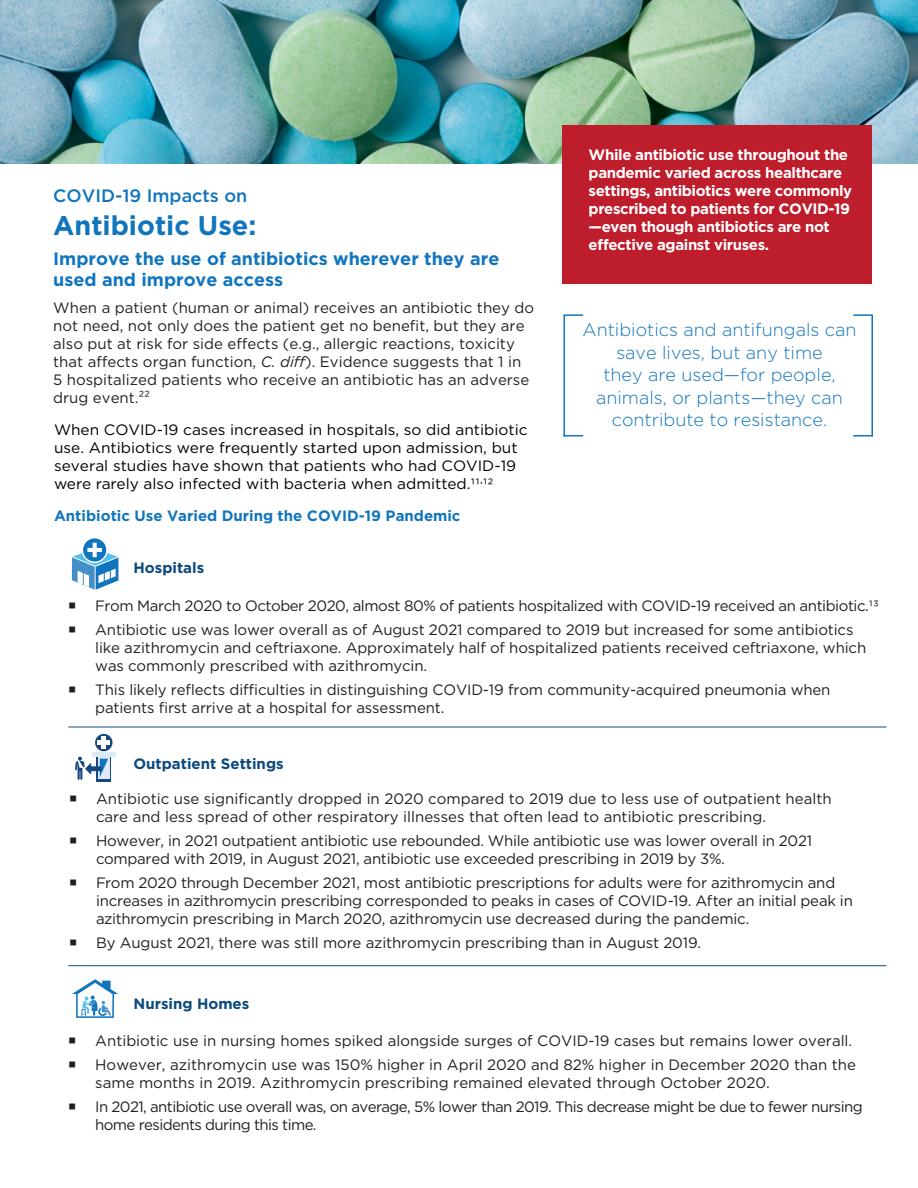
<style>
.page{position:relative;width:918px;height:1188px;background:#fff}
.page>*{position:absolute;margin:0;border:0;box-sizing:border-box;transform-origin:0 0}
.t1{font:700 27px "Gotham";color:#1175be}
.t2{font:300 18px/22.5px "Gotham";color:#1175be;text-align:center}
.t3{font:700 18px/21px "Gotham";color:#1175be}
.t4{font:500 18px "Gotham";color:#1175be}
.t5{font:15px/18px "Gotham";letter-spacing:-.01em;color:#231f20}
.t6{font:15px/18px "Gotham";color:#040101}
.t7{font:700 15px/18px "Gotham";letter-spacing:-.025em;color:#fff}
.t8{font:15px/18px "Gotham";letter-spacing:-.04em;color:#231f20}
.t9{font:15px "Gotham";letter-spacing:-.03em;color:#231f20}
.t10{font:700 15px "Gotham";color:#1175be}
.t11{font:700 15px "Gotham";color:#0b497c}
.s1{font-style:italic}
</style>
<div class="page">
<img style="left:0;top:0;width:918px;height:163px">
<div style="left:562px;top:125px;width:310px;height:159px;background:#be1d2c"></div>
<hr style="left:68px;top:965px;width:818px;height:1px;background:#17487a">
<hr style="left:68px;top:727px;width:818px;height:1px;background:#17487a">
<svg style="left:72px;top:538px;width:46px;height:52px"></svg>
<div style="left:97px;top:756px;width:14px;height:26px;background:#16477e"></div>
<svg style="left:95px;top:734px;width:18px;height:17px"></svg>
<hr style="left:102px;top:736px;width:4px;height:13px;background:#fff">
<div style="left:97px;top:740px;width:13px;height:5px;background:#fff"></div>
<hr style="left:92px;top:752px;width:23px;height:4px;background:#dceaf5">
<div style="left:98px;top:757px;width:12px;height:22px;background:#dceaf5"></div>
<svg style="left:75px;top:757px;width:33px;height:23px"></svg>
<svg style="left:72px;top:979px;width:46px;height:39px"></svg>
<hr style="left:563px;top:315px;width:2px;height:121px;background:#1175be">
<hr style="left:872px;top:315px;width:1px;height:121px;background:#1175be">
<hr style="left:563px;top:314px;width:20px;height:2px;background:#1175be">
<hr style="left:853px;top:314px;width:20px;height:2px;background:#1175be">
<svg style="left:563px;top:435px;width:20px;height:1px"></svg>
<svg style="left:853px;top:435px;width:19px;height:1px"></svg>
<p class="t4" style="left:53px;top:184px;width:196px">COVID-19 Impacts on</p>
<p class="t1" style="left:53px;top:207px;width:205px">Antibiotic Use:</p>
<p class="t3" style="left:53px;top:248px;width:448px">Improve the use of antibiotics wherever they are used and improve access</p>
<p class="t5" style="left:53px;top:299px;width:482px">When a patient (human or animal) receives an antibiotic they do not need, not only does the patient get no benefit, but they are also put at risk for side effects (e.g., allergic reactions, toxicity that affects organ function, <span class="s1">C. diff</span>). Evidence suggests that 1 in 5 hospitalized patients who receive an antibiotic has an adverse drug event.²²</p>
<p class="t6" style="left:54px;top:420px;width:475px">When COVID-19 cases increased in hospitals, so did antibiotic use. Antibiotics were frequently started upon admission, but several studies have shown that patients who had COVID-19 were rarely also infected with bacteria when admitted.11<sup>,</sup>12</p>
<p class="t10" style="left:54px;top:506px;width:408px">Antibiotic Use Varied During the COVID-19 Pandemic</p>
<p class="t11" style="left:134px;top:557px;width:72px">Hospitals</p>
<p class="t7" style="left:589px;top:146px;width:265px">While antibiotic use throughout the pandemic varied across healthcare settings, antibiotics were commonly prescribed to patients for COVID-19 —even though antibiotics are not effective against viruses.</p>
<p class="t2" style="left:582px;top:318px;width:276px">Antibiotics and antifungals can save lives, but any time<br>they are used—for people, animals, or plants—they can contribute to resistance.</p>
<p class="t9" style="left:95px;top:596px;width:785px">From March 2020 to October 2020, almost 80% of patients hospitalized with COVID-19 received an antibiotic.13</p>
<p class="t5" style="left:95px;top:620px;width:773px">Antibiotic use was lower overall as of August 2021 compared to 2019 but increased for some antibiotics like azithromycin and ceftriaxone. Approximately half of hospitalized patients received ceftriaxone, which was commonly prescribed with azithromycin.</p>
<p class="t5" style="left:95px;top:680px;width:737px">This likely reflects difficulties in distinguishing COVID-19 from community-acquired pneumonia when patients first arrive at a hospital for assessment.</p>
<p class="t11" style="left:134px;top:754px;width:152px">Outpatient Settings</p>
<p class="t5" style="left:96px;top:789px;width:737px">Antibiotic use significantly dropped in 2020 compared to 2019 due to less use of outpatient health care and less spread of other respiratory illnesses that often lead to antibiotic prescribing.</p>
<p class="t5" style="left:96px;top:831px;width:718px">However, in 2021 outpatient antibiotic use rebounded. While antibiotic use was lower overall in 2021 compared with 2019, in August 2021, antibiotic use exceeded prescribing in 2019 by 3%.</p>
<p class="t5" style="left:96px;top:873px;width:758px">From 2020 through December 2021, most antibiotic prescriptions for adults were for azithromycin and increases in azithromycin prescribing corresponded to peaks in cases of COVID-19. After an initial peak in azithromycin prescribing in March 2020, azithromycin use decreased during the pandemic.</p>
<p class="t5" style="left:96px;top:933px;width:607px">By August 2021, there was still more azithromycin prescribing than in August 2019.</p>
<p class="t11" style="left:134px;top:994px;width:117px">Nursing Homes</p>
<p class="t5" style="left:95px;top:1032px;width:759px">Antibiotic use in nursing homes spiked alongside surges of COVID-19 cases but remains lower overall.</p>
<p class="t5" style="left:95px;top:1056px;width:762px">However, azithromycin use was 150% higher in April 2020 and 82% higher in December 2020 than the same months in 2019. Azithromycin prescribing remained elevated through October 2020.</p>
<p class="t8" style="left:95px;top:1098px;width:769px">In 2021, antibiotic use overall was, on average, 5% lower than 2019. This decrease might be due to fewer nursing home residents during this time.</p>
</div>
